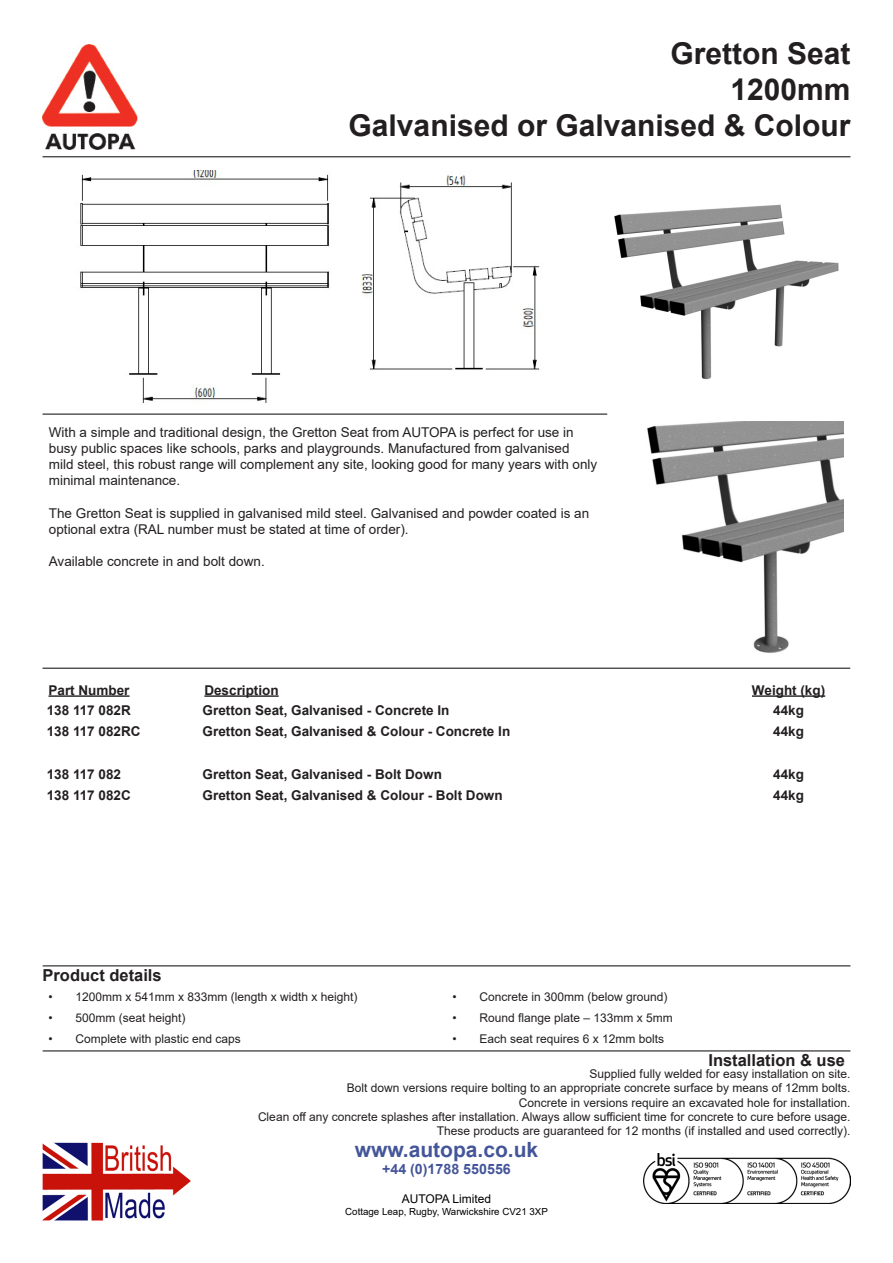
<style>
.page{position:relative;width:893px;height:1263px;background:#fff}
.page>*{position:absolute;margin:0;border:0;box-sizing:border-box;transform-origin:0 0}
.t1{font:700 30px "Arial";color:#231f20}
.t2{font:700 21px "Arial";color:#44559a}
.t3{font:700 16.5px "Arial";color:#231f20}
.t4{font:700 14.25px "Arial";color:#44559a}
.t5{font:13.5px/16.2px "Arial";color:#231f20}
.t6{font:700 13.5px "Arial";color:#231f20}
.t7{font:12px "Arial";color:#231f20}
.t8{font:12px "Arial";color:#000}
.t9{font:9.75px "Arial";color:#000}
</style>
<div class="page">
<img style="left:644px;top:1154px;width:206px;height:49px">
<img style="left:43px;top:1143px;width:148px;height:77px">
<img style="left:80px;top:171px;width:460px;height:232px">
<img style="left:42px;top:44px;width:95px;height:105px">
<hr style="left:43px;top:156px;width:807px;height:1px;background:#231f20">
<hr style="left:43px;top:414px;width:564px;height:1px;background:#231f20">
<hr style="left:49px;top:695px;width:81px;height:2px;background:#231f20">
<hr style="left:204px;top:695px;width:75px;height:2px;background:#231f20">
<hr style="left:752px;top:695px;width:73px;height:2px;background:#231f20">
<img style="left:614px;top:204px;width:225px;height:176px">
<img style="left:647px;top:422px;width:196px;height:231px">
<hr style="left:43px;top:668px;width:807px;height:1px;background:#231f20">
<hr style="left:43px;top:965px;width:807px;height:1px;background:#231f20">
<hr style="left:43px;top:1050px;width:807px;height:1px;background:#231f20">
<p class="t1" style="left:670px;top:33px;width:182px">Gretton Seat</p>
<p class="t1" style="left:730px;top:69px;width:122px">1200mm</p>
<p class="t1" style="left:349px;top:105px;width:503px">Galvanised or Galvanised &amp; Colour</p>
<p class="t5" style="left:49px;top:424px;width:550px">With a simple and traditional design, the Gretton Seat from AUTOPA is perfect for use in busy public spaces like schools, parks and playgrounds. Manufactured from galvanised mild steel, this robust range will complement any site, looking good for many years with only minimal maintenance.</p>
<p class="t5" style="left:49px;top:505px;width:542px">The Gretton Seat is supplied in galvanised mild steel. Galvanised and powder coated is an optional extra (RAL number must be stated at time of order).</p>
<p class="t5" style="left:49px;top:553px;width:217px">Available concrete in and bolt down.</p>
<p class="t6" style="left:49px;top:680px;width:83px">Part Number</p>
<p class="t6" style="left:204px;top:680px;width:76px">Description</p>
<p class="t6" style="left:752px;top:680px;width:75px">Weight (kg)</p>
<p class="t6" style="left:47px;top:700px;width:86px">138 117 082R</p>
<p class="t6" style="left:203px;top:700px;width:248px">Gretton Seat, Galvanised - Concrete In</p>
<p class="t6" style="left:773px;top:700px;width:32px">44kg</p>
<p class="t6" style="left:47px;top:722px;width:95px">138 117 082RC</p>
<p class="t6" style="left:203px;top:722px;width:309px">Gretton Seat, Galvanised &amp; Colour - Concrete In</p>
<p class="t6" style="left:773px;top:722px;width:32px">44kg</p>
<p class="t6" style="left:47px;top:764px;width:76px">138 117 082</p>
<p class="t6" style="left:203px;top:764px;width:241px">Gretton Seat, Galvanised - Bolt Down</p>
<p class="t6" style="left:773px;top:764px;width:32px">44kg</p>
<p class="t6" style="left:47px;top:785px;width:86px">138 117 082C</p>
<p class="t6" style="left:203px;top:785px;width:302px">Gretton Seat, Galvanised &amp; Colour - Bolt Down</p>
<p class="t6" style="left:773px;top:785px;width:32px">44kg</p>
<p class="t3" style="left:43px;top:963px;width:121px">Product details</p>
<p class="t7" style="left:49px;top:989px;width:311px">• 1200mm x 541mm x 833mm (length x width x height)</p>
<p class="t7" style="left:452px;top:989px;width:217px">• Concrete in 300mm (below ground)</p>
<p class="t7" style="left:49px;top:1009px;width:139px">• 500mm (seat height)</p>
<p class="t7" style="left:452px;top:1009px;width:222px">• Round flange plate – 133mm x 5mm</p>
<p class="t7" style="left:49px;top:1030px;width:194px">• Complete with plastic end caps</p>
<p class="t7" style="left:452px;top:1030px;width:213px">• Each seat requires 6 x 12mm bolts</p>
<p class="t3" style="left:708px;top:1048px;width:138px">Installation &amp; use</p>
<p class="t7" style="left:590px;top:1065px;width:262px">Supplied fully welded for easy installation on site.</p>
<p class="t7" style="left:347px;top:1080px;width:505px">Bolt down versions require bolting to an appropriate concrete surface by means of 12mm bolts.</p>
<p class="t7" style="left:519px;top:1094px;width:333px">Concrete in versions require an excavated hole for installation.</p>
<p class="t7" style="left:258px;top:1108px;width:594px">Clean off any concrete splashes after installation. Always allow sufficient time for concrete to cure before usage.</p>
<p class="t7" style="left:437px;top:1123px;width:415px">These products are guaranteed for 12 months (if installed and used correctly).</p>
<p class="t2" style="left:355px;top:1135px;width:185px">www.autopa.co.uk</p>
<p class="t4" style="left:382px;top:1159px;width:130px">+44 (0)1788 550556</p>
<p class="t8" style="left:402px;top:1190px;width:91px">AUTOPA Limited</p>
<p class="t9" style="left:345px;top:1204px;width:204px">Cottage Leap, Rugby, Warwickshire CV21 3XP</p>
</div>
